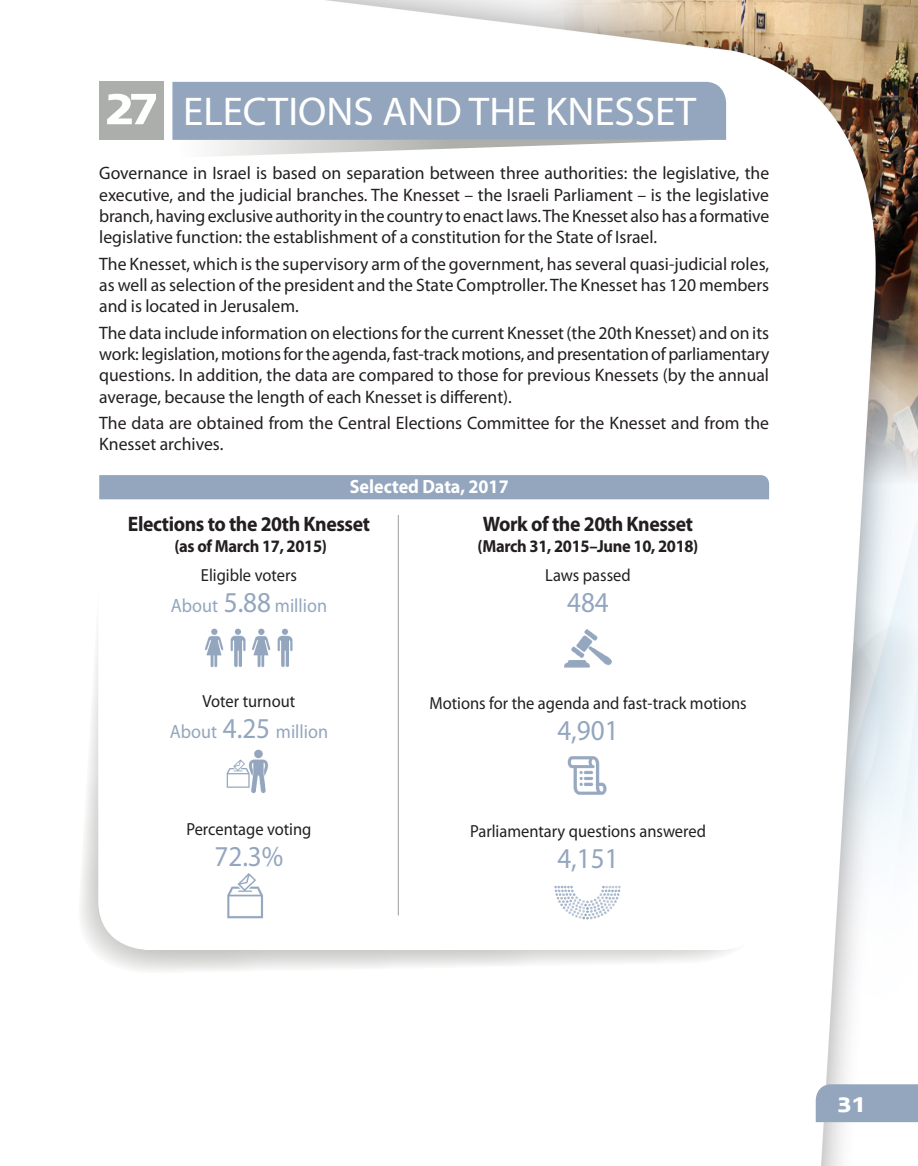
<style>
.page{position:relative;width:918px;height:1166px;background:#fff}
.page>*{position:absolute;margin:0;border:0;box-sizing:border-box;transform-origin:0 0}
.מספר_פרק{font:700 54.25px "Fb Oxford";color:#fff}
.שם_פרק{font:40.25px "Myriad Pro";color:#fff}
.t1{font:28.88px "Myriad Pro";color:#93a6be;scale:.94 1}
.t2{font:700 26.25px "Fb Oxford";color:#fff}
.כותרת_ENG{font:700 21px "Myriad Pro";letter-spacing:-.02em;color:#231f20;scale:.94 1}
.t3{font:19.25px "Myriad Pro";color:#93a6be;scale:.94 1}
.נתונים_נבחרים{font:700 19.25px "Myriad Pro";color:#fff;scale:.94 1}
.שוטף_אוקסופרד_ENG{font:18.03px/21.3px "Myriad Pro";color:#231f20;text-align:justify}
.t4{font:17.5px "Myriad Pro";color:#231f20;scale:.94 1}
.כותרת_ENG-2{font:700 17.5px "Myriad Pro";letter-spacing:-.02em;color:#231f20;scale:.94 1}
.s1{font-size:28.88px}
</style>
<div class="page">
<img style="left:99px;top:0;width:819px;height:1166px">
<div style="left:815px;top:1084px;width:103px;height:38px;background:#93a6be"></div>
<svg style="left:172px;top:82px;width:554px;height:75px;background:#a6b5c7"></svg>
<div style="left:99px;top:82px;width:65px;height:58px;background:#acaeab"></div>
<svg style="left:81px;top:499px;width:680px;height:476px"></svg>
<div style="left:98px;top:475px;width:671px;height:475px;background:#fff;border-radius:50px"></div>
<div style="left:99px;top:475px;width:670px;height:24px;background:#93a6be"></div>
<img style="left:205px;top:628px;width:19px;height:40px">
<img style="left:252px;top:628px;width:19px;height:40px">
<img style="left:230px;top:628px;width:16px;height:39px">
<img style="left:277px;top:628px;width:16px;height:39px">
<img style="left:251px;top:749px;width:17px;height:45px">
<img style="left:226px;top:758px;width:27px;height:31px">
<img style="left:227px;top:873px;width:36px;height:46px">
<img style="left:564px;top:629px;width:47px;height:39px">
<img style="left:567px;top:756px;width:40px;height:39px">
<img style="left:554px;top:886px;width:67px;height:34px">
<hr style="left:398px;top:515px;width:1px;height:400px;background:#9fa0a4">
<h1 class="מספר_פרק" style="left:105px;top:86px;width:55px">27</h1>
<h1 class="שם_פרק" style="left:183px;top:87px;width:514px">ELECTIONS AND THE KNESSET</h1>
<p class="שוטף_אוקסופרד_ENG" style="left:99px;top:162px;width:671px">Governance in Israel is based on separation between three authorities: the legislative, the executive, and the judicial branches. The Knesset – the Israeli Parliament – is the legislative branch, having exclusive authority in the country to enact laws. The Knesset also has a formative legislative function: the establishment of a constitution for the State of Israel.</p>
<p class="שוטף_אוקסופרד_ENG" style="left:99px;top:253px;width:671px">The Knesset, which is the supervisory arm of the government, has several quasi-judicial roles, as well as selection of the president and the State Comptroller. The Knesset has 120 members and is located in Jerusalem.</p>
<p class="שוטף_אוקסופרד_ENG" style="left:99px;top:322px;width:672px">The data include information on elections for the current Knesset (the 20th Knesset) and on its work: legislation, motions for the agenda, fast-track motions, and presentation of parliamentary questions. In addition, the data are compared to those for previous Knessets (by the annual average, because the length of each Knesset is different).</p>
<p class="שוטף_אוקסופרד_ENG" style="left:99px;top:412px;width:671px">The data are obtained from the Central Elections Committee for the Knesset and from the<br>Knesset archives.</p>
<h2 class="נתונים_נבחרים" style="left:350px;top:474px;width:171px">Selected Data, 2017</h2>
<p class="כותרת_ENG" style="left:128px;top:510px;width:259px">Elections to the 20th Knesset</p>
<p class="כותרת_ENG-2" style="left:174px;top:534px;width:164px">(as of March 17, 2015)</p>
<p class="t4" style="left:201px;top:564px;width:104px">Eligible voters</p>
<p class="t3" style="left:171px;top:594px;width:168px">About <span class="s1">5.88</span> million</p>
<p class="כותרת_ENG" style="left:483px;top:510px;width:225px">Work of the 20th Knesset</p>
<p class="כותרת_ENG-2" style="left:477px;top:534px;width:236px">(March 31, 2015–June 10, 2018)</p>
<p class="t4" style="left:545px;top:564px;width:92px">Laws passed</p>
<p class="t1" style="left:567px;top:585px;width:46px">484</p>
<p class="t4" style="left:202px;top:690px;width:100px">Voter turnout</p>
<p class="t3" style="left:170px;top:719px;width:170px">About <span class="s1">4.25</span> million</p>
<p class="t4" style="left:186px;top:818px;width:135px">Percentage voting</p>
<p class="t1" style="left:214px;top:838px;width:75px">72.3%</p>
<p class="t4" style="left:429px;top:692px;width:339px">Motions for the agenda and fast-track motions</p>
<p class="t1" style="left:557px;top:713px;width:67px">4,901</p>
<p class="t4" style="left:470px;top:820px;width:252px">Parliamentary questions answered</p>
<p class="t1" style="left:557px;top:841px;width:67px">4,151</p>
<h3 class="t2" style="left:837px;top:1094px;width:30px">31</h3>
</div>
